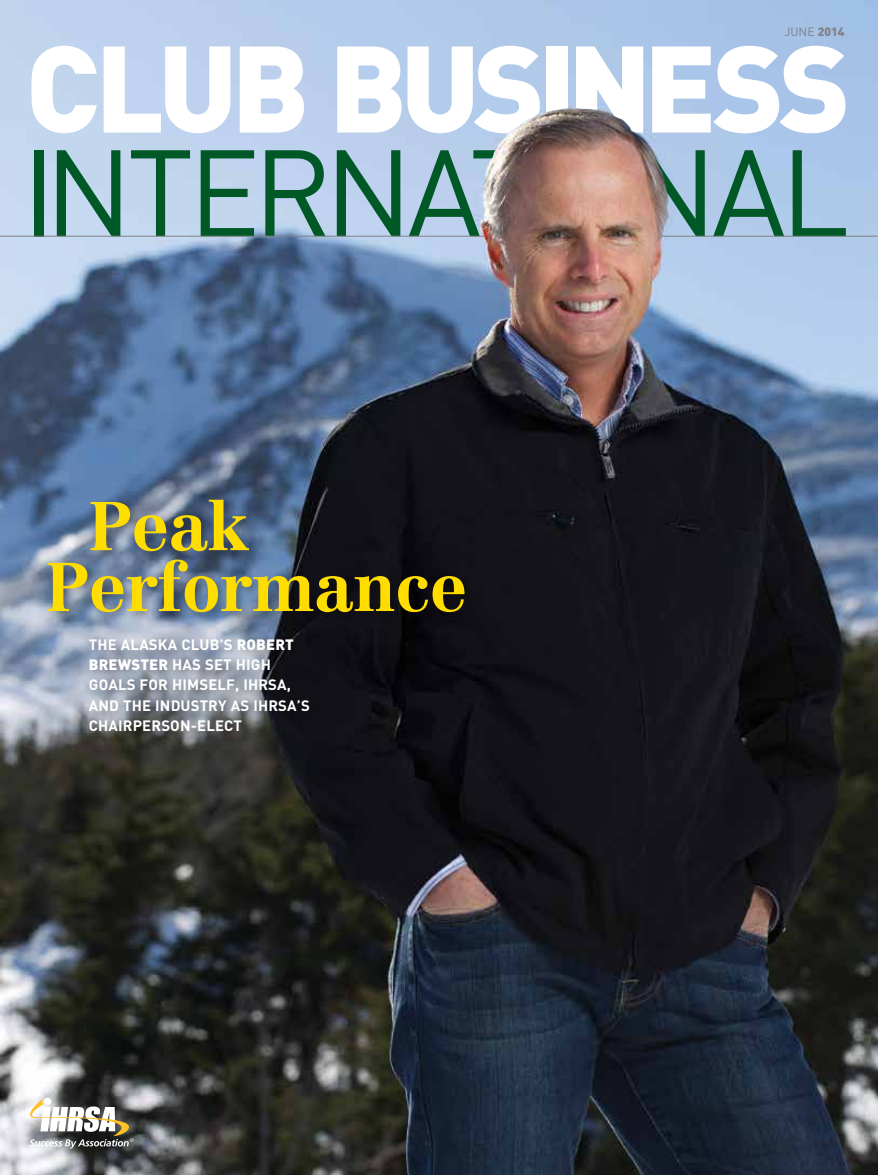
<style>
.page{position:relative;width:878px;height:1175px;background:#fff}
.page>*{position:absolute;margin:0;border:0;box-sizing:border-box;transform-origin:0 0}
.t1{font:120.75px "DIN";letter-spacing:-.045em;color:#005826}
.t2{font:900 120.75px "DIN";letter-spacing:-.055em;color:#fff}
.t3{font:700 67.65px/60.9px "Centennial";letter-spacing:-.01em;color:#fd0}
.t4{font:700 14.85px/20.2px "DIN";letter-spacing:.01em;color:#fff}
.t5{font:12px "DIN";color:#808285}
.t6{font:5.25px "Helvetica Neue";color:#fff}
.s1{font-weight:900}
</style>
<div class="page">
<img style="left:0;top:0;width:878px;height:1174px">
<hr style="left:0;top:236px;width:878px;height:1px;background:#808285">
<svg style="left:29px;top:1097px;width:101px;height:51px"></svg>
<div style="left:44px;top:496px;width:431px;height:127px;background:#000;opacity:.3"></div>
<div style="left:85px;top:635px;width:236px;height:108px;background:#000;opacity:.25"></div>
<img style="left:481px;top:108px;width:186px;height:143px">
<p class="t5" style="left:784px;top:25px;width:62px">JUNE <span class="s1">2014</span></p>
<h1 class="t2" style="left:26px;top:8px;width:826px">CLUB BUSINESS</h1>
<h1 class="t1" style="left:22px;top:117px;width:828px">INTERNATIONAL</h1>
<h2 class="t3" style="left:46px;top:495px;width:423px;text-indent:43px">Peak<br>Performance</h2>
<p class="t4" style="left:89px;top:633px;width:222px">THE ALASKA CLUB’S <span class="s1">ROBERT<br>BREWSTER</span> HAS SET HIGH<br>GOALS FOR HIMSELF, IHRSA,<br>AND THE INDUSTRY AS IHRSA’S<br>CHAIRPERSON-ELECT</p>
<p class="t6" style="left:130px;top:1136px;width:6px">®</p>
</div>
